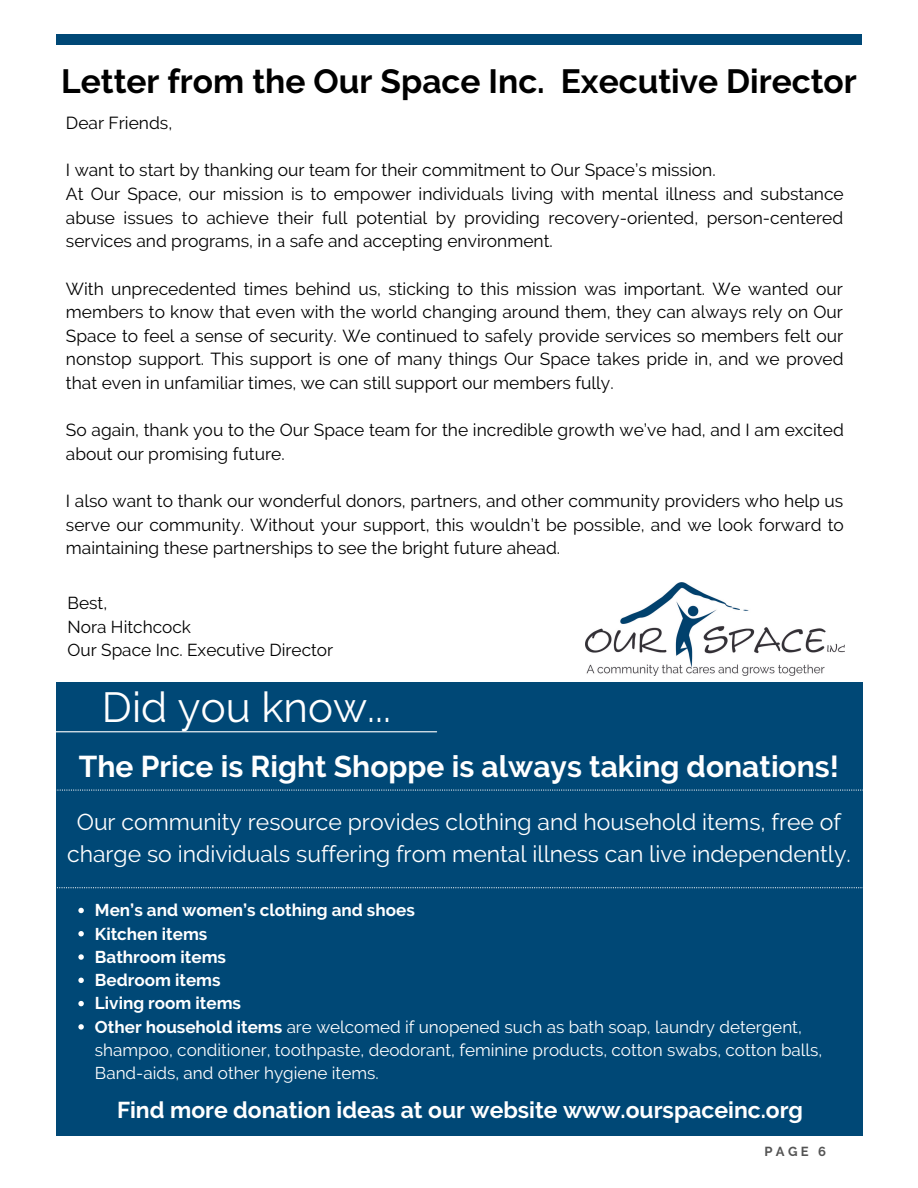
<style>
.page{position:relative;width:918px;height:1188px;background:#fff}
.page>*{position:absolute;margin:0;border:0;box-sizing:border-box;transform-origin:0 0}
.t1{font:42px "Raleway";color:#fff}
.t2{font:700 33.45px "Raleway";color:#000}
.t3{font:700 30px "Raleway";color:#fff}
.t4{font:22.95px/31.8px "Raleway";color:#fff;text-align:center}
.t5{font:700 22.95px "Raleway";color:#fff}
.t6{font:17.4px/23.7px "Raleway";color:#000;text-align:justify}
.t7{font:17.25px "Raleway";color:#000}
.t8{font:17.1px/23.2px "Raleway";color:#fff}
.t9{font:700 17.1px "Raleway";color:#fff}
.t10{font:700 13.05px "Raleway";color:#545454}
.s1{font-weight:700}
</style>
<div class="page">
<div style="left:56px;top:682px;width:807px;height:454px;background:#004876"></div>
<hr style="left:55px;top:731px;width:382px;height:1px;background:#fff">
<svg style="left:57px;top:887px;width:806px;height:1px"></svg>
<svg style="left:56px;top:790px;width:807px;height:1px"></svg>
<img style="left:586px;top:582px;width:258px;height:93px">
<svg style="left:78px;top:908px;width:6px;height:5px"></svg>
<svg style="left:78px;top:931px;width:6px;height:5px"></svg>
<svg style="left:78px;top:954px;width:6px;height:6px"></svg>
<svg style="left:78px;top:978px;width:6px;height:5px"></svg>
<svg style="left:78px;top:1001px;width:6px;height:5px"></svg>
<svg style="left:78px;top:1024px;width:6px;height:6px"></svg>
<div style="left:56px;top:35px;width:806px;height:10px;background:#004876"></div>
<p class="t2" style="left:61px;top:62px;width:797px">Letter from the Our Space Inc. Executive Director</p>
<p class="t6" style="left:66px;top:111px;width:108px">Dear Friends,</p>
<p class="t6" style="left:66px;top:158px;width:651px">I want to start by thanking our team for their commitment to Our Space’s mission.</p>
<p class="t6" style="left:66px;top:182px;width:779px">At Our Space, our mission is to empower individuals living with mental illness and substance abuse issues to achieve their full potential by providing recovery-oriented, person-centered services and programs, in a safe and accepting environment.</p>
<p class="t6" style="left:66px;top:277px;width:779px">With unprecedented times behind us, sticking to this mission was important. We wanted our members to know that even with the world changing around them, they can always rely on Our Space to feel a sense of security. We continued to safely provide services so members felt our nonstop support. This support is one of many things Our Space takes pride in, and we proved that even in unfamiliar times, we can still support our members fully.</p>
<p class="t6" style="left:66px;top:418px;width:779px">So again, thank you to the Our Space team for the incredible growth we’ve had, and I am excited about our promising future.</p>
<p class="t6" style="left:66px;top:489px;width:779px">I also want to thank our wonderful donors, partners, and other community providers who help us serve our community. Without your support, this wouldn’t be possible, and we look forward to maintaining these partnerships to see the bright future ahead.</p>
<p class="t7" style="left:68px;top:593px;width:41px">Best,</p>
<p class="t7" style="left:68px;top:617px;width:125px">Nora Hitchcock</p>
<p class="t7" style="left:68px;top:640px;width:267px">Our Space Inc. Executive Director</p>
<p class="t1" style="left:102px;top:682px;width:291px">Did you know...</p>
<p class="t3" style="left:79px;top:749px;width:762px">The Price is Right Shoppe is always taking donations!</p>
<p class="t4" style="left:67px;top:806px;width:785px">Our community resource provides clothing and household items, free of charge so individuals suffering from mental illness can live independently.</p>
<p class="t9" style="left:95px;top:900px;width:321px">Men’s and women’s clothing and shoes</p>
<p class="t9" style="left:95px;top:924px;width:114px">Kitchen items</p>
<p class="t9" style="left:95px;top:947px;width:133px">Bathroom items</p>
<p class="t9" style="left:95px;top:970px;width:127px">Bedroom items</p>
<p class="t9" style="left:95px;top:993px;width:148px">Living room items</p>
<p class="t8" style="left:95px;top:1015px;width:729px"><span class="s1">Other household items</span> are welcomed if unopened such as bath soap, laundry detergent, shampoo, conditioner, toothpaste, deodorant, feminine products, cotton swabs, cotton balls,<br>Band-aids, and other hygiene items.</p>
<p class="t5" style="left:117px;top:1096px;width:688px">Find more donation ideas at our website www.ourspaceinc.org</p>
<p class="t10" style="left:765px;top:1143px;width:63px">PAGE 6</p>
</div>
